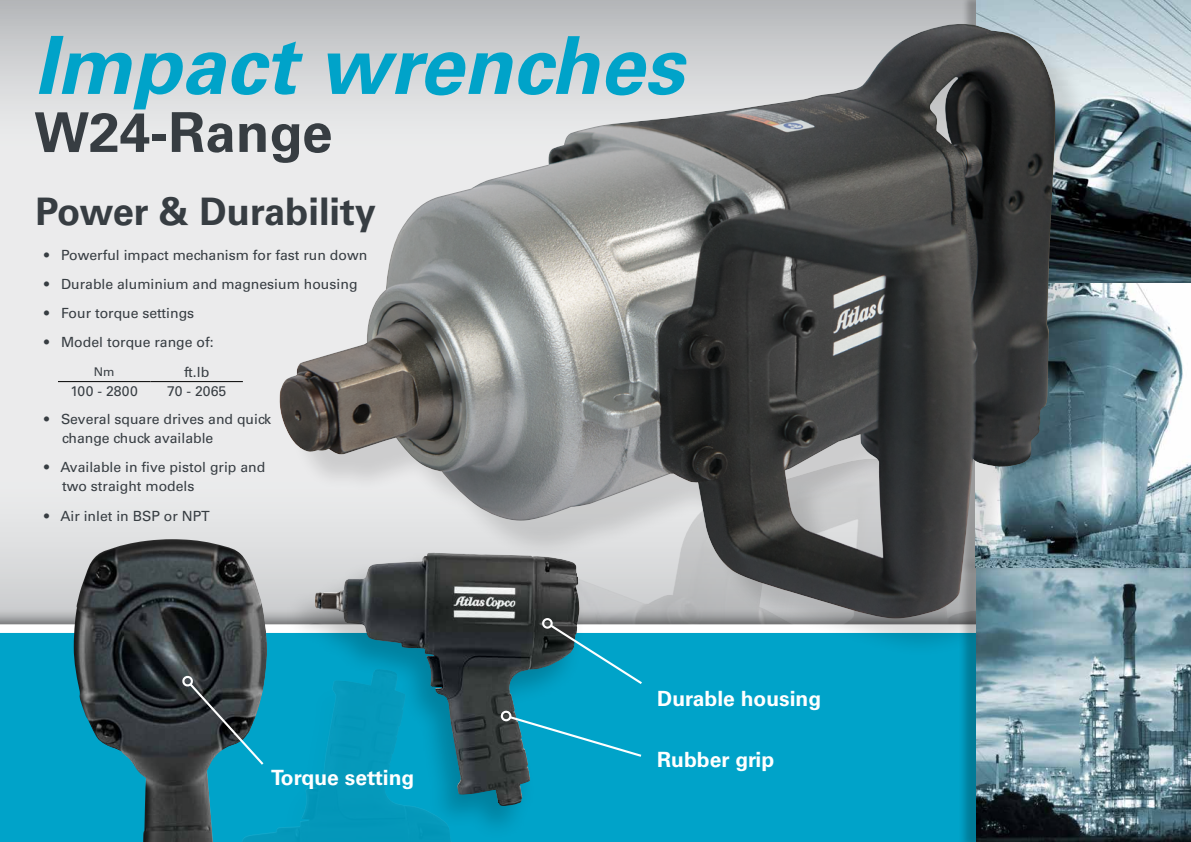
<style>
.page{position:relative;width:1191px;height:842px;background:#fff}
.page>*{position:absolute;margin:0;border:0;box-sizing:border-box;transform-origin:0 0}
.t1{font:italic 700 80px "Univers LT Std";color:#00a3c9}
.t2{font:700 55px "Univers LT Std";color:#373d42}
.t3{font:700 38px "Univers LT Std";color:#373d42}
.t4{font:700 21px "Univers LT Std";color:#fff}
.t5{font:14px/19px "Univers LT Std";color:#373d42}
.t6{font:12px "Univers LT Std";color:#373d42}
</style>
<div class="page">
<svg style="left:0;top:0;width:258px;height:608px;background:#e3e3e5"></svg>
<div style="left:0;top:624px;width:958px;height:218px;background:#00a3c9"></div>
<div style="left:958px;top:557px;width:233px;height:285px;background:#000;opacity:.25"></div>
<img style="left:975px;top:574px;width:216px;height:268px">
<div style="left:962px;top:0;width:229px;height:289px;background:#000;opacity:.25"></div>
<div style="left:956px;top:275px;width:235px;height:299px;background:#000;opacity:.25"></div>
<div style="left:288px;top:32px;width:807px;height:626px;background:#000;opacity:.13"></div>
<div style="left:258px;top:0;width:877px;height:621px;background:#000;opacity:.29"></div>
<div style="left:285px;top:550px;width:301px;height:290px;background:#000;opacity:.21"></div>
<div style="left:314px;top:552px;width:266px;height:254px;background:#000;opacity:.31"></div>
<div style="left:160px;top:667px;width:301px;height:175px;background:#000;opacity:.21"></div>
<img style="left:267px;top:669px;width:185px;height:173px">
<div style="left:73px;top:538px;width:194px;height:304px;background:#000;opacity:.75"></div>
<hr style="left:58px;top:381px;width:92px;height:1px;background:#000">
<hr style="left:150px;top:381px;width:93px;height:1px;background:#000">
<svg style="left:548px;top:623px;width:96px;height:63px;background:#2a9cb7"></svg>
<div style="left:542px;top:618px;width:11px;height:11px;border:2px solid #fff;border-radius:50%"></div>
<svg style="left:500px;top:709px;width:143px;height:49px;background:#159ab9"></svg>
<svg style="left:180px;top:674px;width:86px;height:93px;background:#325862"></svg>
<h1 class="t1" style="left:34px;top:19px;width:651px">Impact wrenches</h1>
<h2 class="t2" style="left:34px;top:100px;width:300px">W24-Range</h2>
<h3 class="t3" style="left:36px;top:189px;width:342px">Power &amp; Durability</h3>
<p class="t5" style="left:44px;top:245px;width:324px">• Powerful impact mechanism for fast run down</p>
<p class="t5" style="left:44px;top:274px;width:315px">• Durable aluminium and magnesium housing</p>
<p class="t5" style="left:44px;top:303px;width:152px">• Four torque settings</p>
<p class="t5" style="left:44px;top:332px;width:171px">• Model torque range of:</p>
<p class="t6" style="left:94px;top:364px;width:22px">Nm</p>
<p class="t5" style="left:184px;top:363px;width:27px">ft.lb</p>
<p class="t5" style="left:71px;top:381px;width:69px">100 - 2800</p>
<p class="t5" style="left:167px;top:381px;width:61px">70 - 2065</p>
<p class="t5" style="left:62px;top:409px;width:211px;text-indent:-18px">• Several square drives and quick change chuck available</p>
<p class="t5" style="left:62px;top:457px;width:205px;text-indent:-18px">• Available in five pistol grip and two straight models</p>
<p class="t5" style="left:44px;top:506px;width:167px">• Air inlet in BSP or NPT</p>
<h3 class="t4" style="left:271px;top:766px;width:145px">Torque setting</h3>
<h3 class="t4" style="left:657px;top:687px;width:166px">Durable housing</h3>
<h3 class="t4" style="left:657px;top:747px;width:119px">Rubber grip</h3>
</div>
